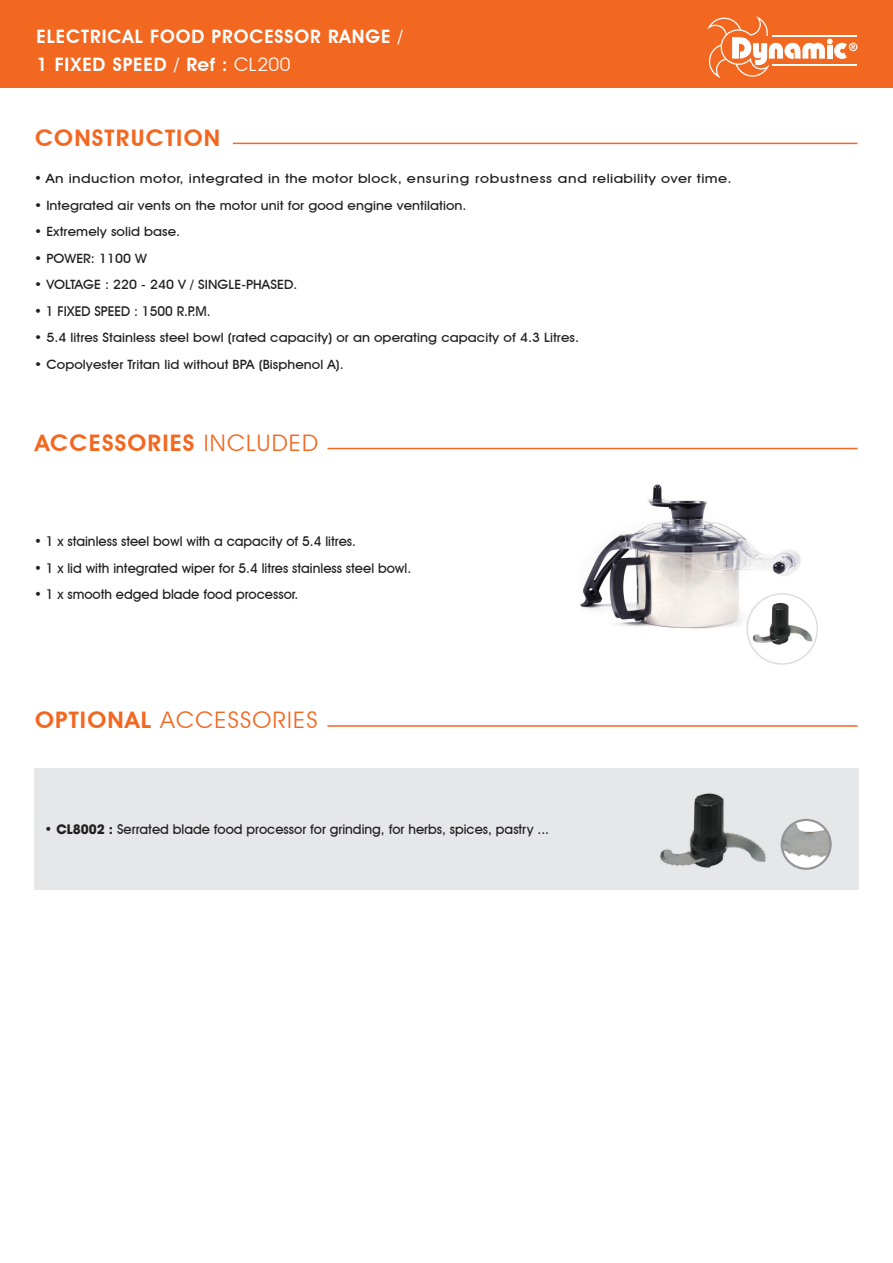
<style>
.page{position:relative;width:893px;height:1263px;background:#fff}
.page>*{position:absolute;margin:0;border:0;box-sizing:border-box;transform-origin:0 0}
.t1{font:600 22.8px "Avant Garde IT Cby BT";letter-spacing:.05em;color:#f36821;scale:1.05 1}
.t2{font:22.8px "Avant Garde IT Cby BT";letter-spacing:.05em;color:#f36821;scale:1.05 1}
.t3{font:600 18.6px/28.3px "Avant Garde IT Cby BT";letter-spacing:.05em;color:#fff}
.t4{font:500 13.5px "Avant Garde IT Cby BT";color:#231f20}
.t5{font:500 12.9px "Avant Garde IT Cby BT";letter-spacing:.005em;color:#231f20;scale:1.08 1}
.t6{font:500 12.9px "Avant Garde IT Cby BT";letter-spacing:.025em;color:#231f20;scale:1.16 1}
.s1{font-weight:400}
.s2{font-size:13.5px}
.s3{font-weight:600}
.s4{font-weight:700}
</style>
<div class="page">
<div style="left:0;top:0;width:893px;height:87px;background:#f36821"></div>
<svg style="left:707px;top:16px;width:150px;height:62px"></svg>
<hr style="left:233px;top:143px;width:624px;height:1px;background:#f36821">
<hr style="left:327px;top:725px;width:530px;height:2px;background:#f36821">
<hr style="left:327px;top:448px;width:530px;height:1px;background:#f36821">
<img style="left:580px;top:484px;width:238px;height:181px">
<div style="left:34px;top:769px;width:825px;height:121px;background:#e6e7e9"></div>
<img style="left:660px;top:793px;width:106px;height:75px">
<img style="left:782px;top:820px;width:49px;height:49px;border-radius:24px">
<div style="left:781px;top:819px;width:51px;height:51px;border:2px solid #939598;border-radius:50%"></div>
<p class="t3" style="left:37px;top:22px;width:368px">ELECTRICAL FOOD PROCESSOR RANGE /<br>1 FIXED SPEED / Ref : <span class="s1">CL200</span></p>
<p class="t1" style="left:35px;top:124px;width:178px">CONSTRUCTION</p>
<p class="t6" style="left:34px;top:171px;width:603px"><span class="s2">•</span> An induction motor, integrated in the motor block, ensuring robustness and reliability over time.</p>
<p class="t5" style="left:34px;top:197px;width:402px">• Integrated air vents on the motor unit for good engine ventilation.</p>
<p class="t5" style="left:34px;top:224px;width:137px">• Extremely solid base.</p>
<p class="t5" style="left:34px;top:250px;width:106px">• POWER: 1100 W</p>
<p class="t5" style="left:34px;top:277px;width:245px">• VOLTAGE : 220 - 240 V / SINGLE-PHASED.</p>
<p class="t4" style="left:34px;top:303px;width:178px">• 1 FIXED SPEED : 1500 R.P.M.</p>
<p class="t5" style="left:34px;top:330px;width:506px">• 5.4 litres Stainless steel bowl (rated capacity) or an operating capacity of 4.3 Litres.</p>
<p class="t5" style="left:34px;top:356px;width:288px">• Copolyester Tritan lid without BPA (Bisphenol A).</p>
<p class="t1" style="left:35px;top:429px;width:271px">ACCESSORIES <span class="s1">INCLUDED</span></p>
<p class="t4" style="left:34px;top:533px;width:324px">• 1 x stainless steel bowl with a capacity of 5.4 litres.</p>
<p class="t4" style="left:34px;top:560px;width:379px">• 1 x lid with integrated wiper for 5.4 litres stainless steel bowl.</p>
<p class="t4" style="left:34px;top:586px;width:266px">• 1 x smooth edged blade food processor.</p>
<p class="t2" style="left:35px;top:706px;width:271px"><span class="s3">OPTIONAL</span> ACCESSORIES</p>
<p class="t4" style="left:45px;top:821px;width:506px">• <span class="s4">CL8002 :</span> Serrated blade food processor for grinding, for herbs, spices, pastry ...</p>
</div>
